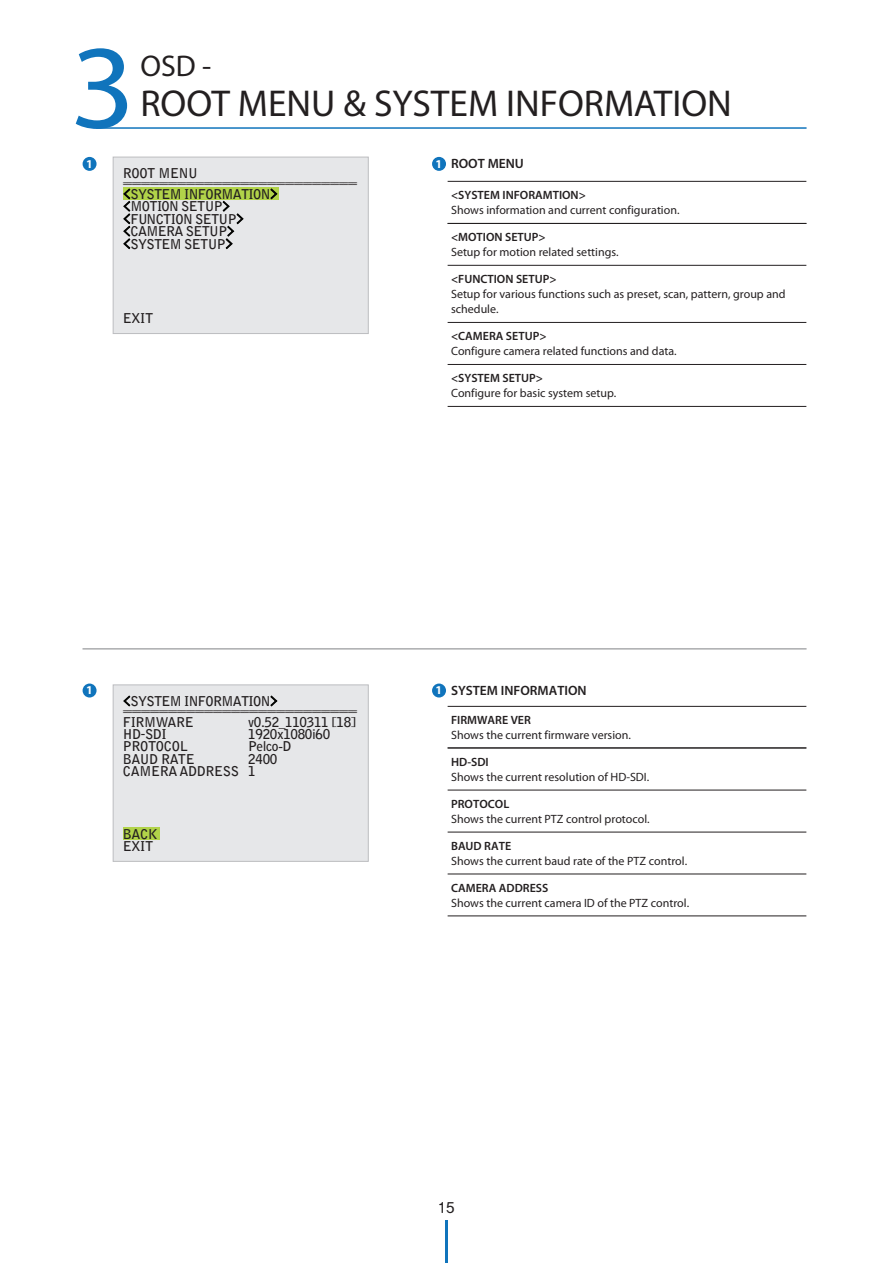
<style>
.page{position:relative;width:893px;height:1263px;background:#fff}
.page>*{position:absolute;margin:0;border:0;box-sizing:border-box;transform-origin:0 0}
.t1{font:120px "Myriad Pro";color:#1074bc;scale:1.05 1}
.t2{font:37.5px "Myriad Pro";color:#231f20}
.t3{font:30px "Myriad Pro";color:#231f20}
.t4{font:15px "YDIYGO330";color:#231f20}
.t5{font:700 13.5px/12.5px "Bell Gothic Std";letter-spacing:-.025em;color:#231f20}
.t6{font:700 13.5px/12.5px "Bell Gothic Std";letter-spacing:-.045em;color:#231f20}
.t7{font:600 13.5px "Myriad Pro";color:#231f20}
.t8{font:12px/15px "Myriad Pro";color:#231f20}
.t9{font:700 12px "Myriad Pro";color:#fff}
.t10{font:700 9px "Bell Gothic Std";color:#231f20}
.s1{font-family:"Letter Gothic Std"}
.s2{font-weight:600}
</style>
<div class="page">
<hr style="left:445px;top:1220px;width:2px;height:43px;background:#1074bc">
<hr style="left:96px;top:127px;width:710px;height:2px;background:#1074bc">
<hr style="left:448px;top:181px;width:358px;height:1px;background:#231f20">
<hr style="left:448px;top:265px;width:358px;height:1px;background:#231f20">
<hr style="left:448px;top:322px;width:358px;height:1px;background:#231f20">
<hr style="left:448px;top:364px;width:358px;height:1px;background:#231f20">
<hr style="left:448px;top:406px;width:358px;height:1px;background:#231f20">
<hr style="left:448px;top:223px;width:358px;height:1px;background:#231f20">
<hr style="left:448px;top:706px;width:358px;height:1px;background:#231f20">
<hr style="left:448px;top:790px;width:358px;height:1px;background:#231f20">
<hr style="left:448px;top:832px;width:358px;height:1px;background:#231f20">
<hr style="left:448px;top:874px;width:358px;height:1px;background:#231f20">
<hr style="left:448px;top:916px;width:358px;height:1px;background:#231f20">
<hr style="left:448px;top:748px;width:358px;height:1px;background:#231f20">
<hr style="left:82px;top:649px;width:724px;height:1px;background:#808285">
<div style="left:432px;top:157px;width:14px;height:14px;background:#1074bc;border-radius:50%"></div>
<div style="left:83px;top:157px;width:14px;height:14px;background:#1074bc;border-radius:50%"></div>
<div style="left:432px;top:683px;width:14px;height:14px;background:#1074bc;border-radius:50%"></div>
<div style="left:83px;top:683px;width:14px;height:14px;background:#1074bc;border-radius:50%"></div>
<div style="left:113px;top:157px;width:255px;height:177px;background:#e6e7e9;border:1px solid #bcbdc0"></div>
<div style="left:123px;top:188px;width:155px;height:12px;background:#b1d349"></div>
<svg style="left:271px;top:189px;width:6px;height:10px"></svg>
<svg style="left:124px;top:189px;width:6px;height:60px"></svg>
<svg style="left:223px;top:201px;width:20px;height:48px"></svg>
<div style="left:113px;top:685px;width:255px;height:176px;background:#e6e7e9;border:1px solid #bcbdc0"></div>
<div style="left:123px;top:827px;width:36px;height:13px;background:#b1d349"></div>
<svg style="left:124px;top:696px;width:6px;height:10px"></svg>
<svg style="left:271px;top:696px;width:6px;height:10px"></svg>
<p class="t1" style="left:70px;top:13px;width:63px">3</p>
<p class="t3" style="left:140px;top:48px;width:73px">OSD -</p>
<p class="t2" style="left:140px;top:80px;width:593px">ROOT MENU &amp; SYSTEM INFORMATION</p>
<p class="t9" style="left:86px;top:156px;width:8px">1</p>
<p class="t9" style="left:436px;top:156px;width:8px">1</p>
<p class="t5" style="left:123px;top:167px;width:77px">ROOT MENU</p>
<p class="t10" style="left:123px;top:177px;width:236px">====================================================</p>
<p class="t6" style="left:123px;top:188px;width:157px"><span class="s1">&lt;</span>SYSTEM INFORMATION<span class="s1">&gt; &lt;</span>MOTION SETUP<span class="s1">&gt; &lt;</span>FUNCTION SETUP<span class="s1">&gt; &lt;</span>CAMERA SETUP<span class="s1">&gt; &lt;</span>SYSTEM SETUP<span class="s1">&gt;</span></p>
<p class="t6" style="left:123px;top:312px;width:32px">EXIT</p>
<p class="t7" style="left:451px;top:155px;width:74px">ROOT MENU</p>
<p class="t8" style="left:451px;top:187px;width:230px"><span class="s2">&lt;SYSTEM INFORAMTION&gt;<br></span>Shows information and current configuration.</p>
<p class="t8" style="left:451px;top:229px;width:169px"><span class="s2">&lt;MOTION SETUP&gt;<br></span>Setup for motion related settings.</p>
<p class="t8" style="left:451px;top:271px;width:336px"><span class="s2">&lt;FUNCTION SETUP&gt;<br></span>Setup for various functions such as preset, scan, pattern, group and schedule.</p>
<p class="t8" style="left:451px;top:328px;width:227px"><span class="s2">&lt;CAMERA SETUP&gt;<br></span>Configure camera related functions and data.</p>
<p class="t8" style="left:451px;top:370px;width:167px"><span class="s2">&lt;SYSTEM SETUP&gt;<br></span>Configure for basic system setup.</p>
<p class="t9" style="left:86px;top:682px;width:8px">1</p>
<p class="t9" style="left:436px;top:682px;width:8px">1</p>
<p class="t6" style="left:123px;top:695px;width:157px"><span class="s1">&lt;</span>SYSTEM INFORMATION<span class="s1">&gt;</span></p>
<p class="t10" style="left:123px;top:705px;width:236px">====================================================</p>
<p class="t5" style="left:123px;top:715px;width:118px">FIRMWARE<br>HD-SDI<br>PROTOCOL<br>BAUD RATE<br>CAMERA ADDRESS</p>
<p class="t5" style="left:248px;top:715px;width:109px">v0.52_110311 [18]<br>1920x1080i60<br>Pelco-D<br>2400<br>1</p>
<p class="t5" style="left:123px;top:827px;width:36px">BACK<br>EXIT</p>
<p class="t7" style="left:451px;top:682px;width:137px">SYSTEM INFORMATION</p>
<p class="t8" style="left:451px;top:712px;width:181px"><span class="s2">FIRMWARE VER<br></span>Shows the current firmware version.</p>
<p class="t8" style="left:451px;top:754px;width:200px"><span class="s2">HD-SDI<br></span>Shows the current resolution of HD-SDI.</p>
<p class="t8" style="left:451px;top:796px;width:200px"><span class="s2">PROTOCOL<br></span>Shows the current PTZ control protocol.</p>
<p class="t8" style="left:451px;top:838px;width:238px"><span class="s2">BAUD RATE<br></span>Shows the current baud rate of the PTZ control.</p>
<p class="t8" style="left:451px;top:880px;width:240px"><span class="s2">CAMERA ADDRESS<br></span>Shows the current camera ID of the PTZ control.</p>
<p class="t4" style="left:438px;top:1199px;width:18px">15</p>
</div>
